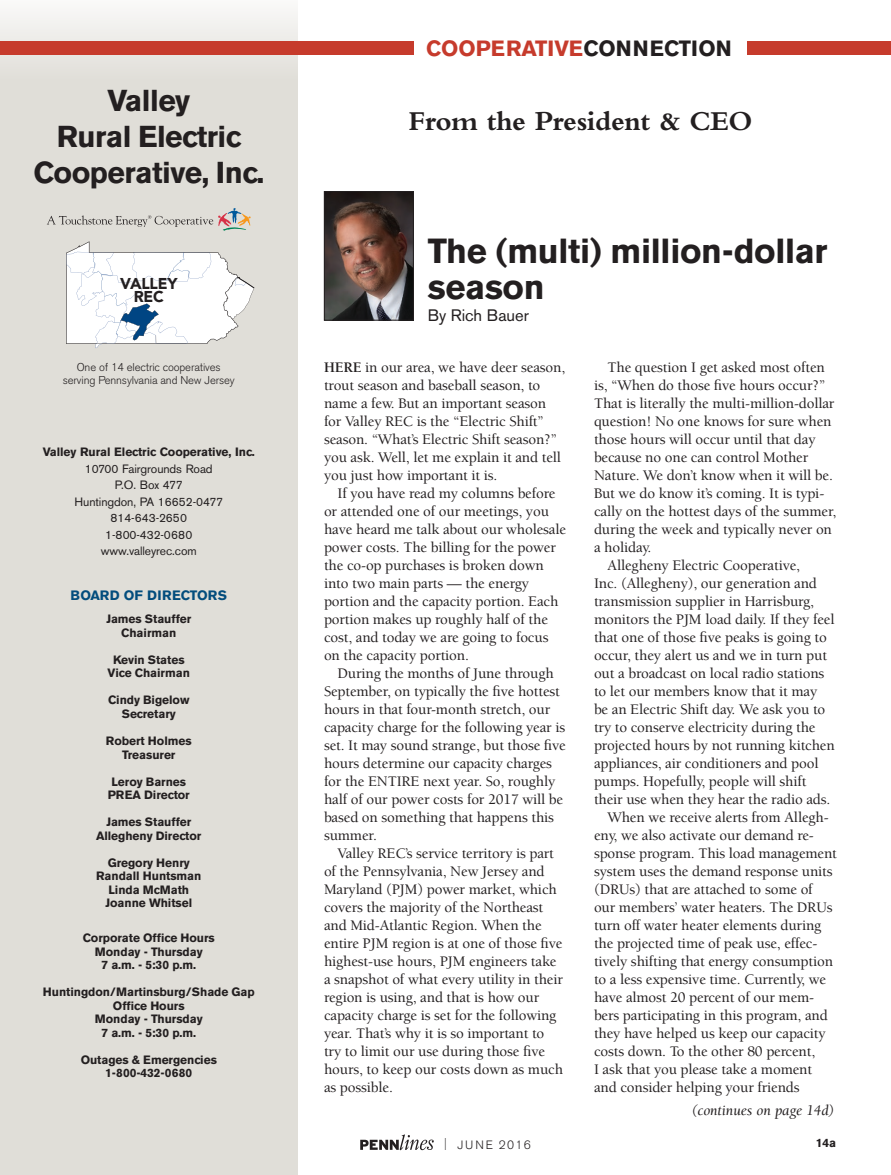
<style>
.page{position:relative;width:891px;height:1175px;background:#fff}
.page>*{position:absolute;margin:0;border:0;box-sizing:border-box;transform-origin:0 0}
.General_Manager_Stor{font:700 34.5px/36px "Akzidenz Grotesk BE";letter-spacing:-.01em;color:#231f20}
.Sidebar-Header{font:700 30px/36px "Akzidenz Grotesk BE";letter-spacing:-.02em;color:#231f20;text-align:center}
.From_the_General_Man{font:700 28.5px "Bembo";letter-spacing:-.01em;color:#231f20}
.Coop_Header{font:700 21.9px "Akzidenz Grotesk BE";color:#c63b2c}
.Author_byline-no_Dec{font:16.5px "Akzidenz Grotesk BE";color:#231f20}
.t1{font:900 15.6px/12.8px "Avenir LT Std";letter-spacing:-.01em;color:#231f20;text-align:center}
.Body_Copy{font:500 15px/18px "Berkeley Std";letter-spacing:-.01em;color:#231f20}
.Body_Copy_First_Para{font:500 15px/18px "Berkeley Std";letter-spacing:-.01em;color:#231f20}
.General_Manager-Cont{font:italic 15px "Berkeley Std";letter-spacing:-.01em;color:#231f20}
.Sidebar_Board_of_Dir{font:700 13.5px "Akzidenz Grotesk BE";letter-spacing:.015em;color:#034d7d}
.Sidebar-Body_Copy{font:700 12px/13.5px "Akzidenz Grotesk BE";letter-spacing:-.005em;color:#231f20;text-align:center}
.Sidebar_Contact_Info{font:12px/16.5px "Akzidenz Grotesk BE";letter-spacing:-.01em;color:#231f20;text-align:center}
.Sidebar-Body_Copy-2{font:700 12px "Akzidenz Grotesk BE";letter-spacing:.015em;color:#231f20}
.t2{font:300 12px "Akzidenz Grotesk BE";letter-spacing:.13em;color:#231f20}
.Sidebar-Map_text{font:300 11.25px/13.5px "Akzidenz Grotesk BE";letter-spacing:-.01em;color:#231f20;text-align:center}
.s1{font-weight:700}
.s2{color:#231f20}
.s3{font-stretch:condensed}
</style>
<div class="page">
<svg style="left:360px;top:1134px;width:74px;height:16px"></svg>
<div style="left:0;top:0;width:298px;height:1174px;background:#e0ded8"></div>
<img style="left:326px;top:193px;width:86px;height:125px">
<div style="left:324px;top:191px;width:90px;height:129px;border:1px solid #231f20"></div>
<svg style="left:47px;top:208px;width:204px;height:23px"></svg>
<div style="left:747px;top:41px;width:144px;height:13px;background:#c63b2c"></div>
<div style="left:1px;top:41px;width:413px;height:13px;background:#c63b2c"></div>
<svg style="left:66px;top:241px;width:188px;height:107px"></svg>
<p class="Sidebar-Header" style="left:33px;top:82px;width:232px">Valley<br>Rural Electric<br>Cooperative, Inc.</p>
<p class="t1" style="left:120px;top:277px;width:59px">VALLEY<br>REC</p>
<p class="Sidebar-Map_text" style="left:63px;top:360px;width:174px">One of 14 electric cooperatives serving Pennsylvania and New Jersey</p>
<p class="Sidebar_Contact_Info" style="left:43px;top:443px;width:214px"><span class="s1">Valley Rural Electric Cooperative, Inc.<br></span>10700 Fairgrounds Road<br>P.O. Box 477<br>Huntingdon, PA 16652-0477<br>814-643-2650<br>1-800-432-0680<br>www.valleyrec.com</p>
<p class="Sidebar_Board_of_Dir" style="left:71px;top:587px;width:158px">BOARD OF DIRECTORS</p>
<p class="Sidebar-Body_Copy" style="left:106px;top:612px;width:86px">James Stauffer</p>
<p class="Sidebar-Body_Copy" style="left:121px;top:626px;width:57px">Chairman</p>
<p class="Sidebar-Body_Copy" style="left:113px;top:653px;width:73px">Kevin States</p>
<p class="Sidebar-Body_Copy" style="left:108px;top:666px;width:84px">Vice Chairman</p>
<p class="Sidebar-Body_Copy" style="left:108px;top:693px;width:83px">Cindy Bigelow</p>
<p class="Sidebar-Body_Copy" style="left:122px;top:707px;width:56px">Secretary</p>
<p class="Sidebar-Body_Copy" style="left:106px;top:734px;width:87px">Robert Holmes</p>
<p class="Sidebar-Body_Copy" style="left:122px;top:747px;width:55px">Treasurer</p>
<p class="Sidebar-Body_Copy" style="left:112px;top:774px;width:76px">Leroy Barnes</p>
<p class="Sidebar-Body_Copy" style="left:108px;top:788px;width:84px">PREA Director</p>
<p class="Sidebar-Body_Copy" style="left:106px;top:815px;width:86px">James Stauffer</p>
<p class="Sidebar-Body_Copy" style="left:96px;top:828px;width:107px">Allegheny Director</p>
<p class="Sidebar-Body_Copy" style="left:108px;top:855px;width:84px">Gregory Henry</p>
<p class="Sidebar-Body_Copy" style="left:96px;top:869px;width:107px">Randall Huntsman</p>
<p class="Sidebar-Body_Copy" style="left:109px;top:882px;width:82px">Linda McMath</p>
<p class="Sidebar-Body_Copy" style="left:105px;top:896px;width:88px">Joanne Whitsel</p>
<p class="Sidebar-Body_Copy" style="left:83px;top:931px;width:134px">Corporate Office Hours</p>
<p class="Sidebar-Body_Copy" style="left:95px;top:944px;width:109px">Monday - Thursday</p>
<p class="Sidebar-Body_Copy" style="left:101px;top:958px;width:96px">7 a.m. - 5:30 p.m.</p>
<p class="Sidebar-Body_Copy" style="left:43px;top:985px;width:213px">Huntingdon/Martinsburg/Shade Gap<br>Office Hours</p>
<p class="Sidebar-Body_Copy" style="left:95px;top:1012px;width:109px">Monday - Thursday</p>
<p class="Sidebar-Body_Copy" style="left:101px;top:1025px;width:96px">7 a.m. - 5:30 p.m.</p>
<p class="Sidebar-Body_Copy" style="left:81px;top:1052px;width:138px">Outages &amp; Emergencies</p>
<p class="Sidebar-Body_Copy-2" style="left:105px;top:1066px;width:89px">1-800-432-0680</p>
<p class="Coop_Header" style="left:426px;top:35px;width:307px">COOPERATIVE<span class="s2">CONNECTION</span></p>
<p class="From_the_General_Man" style="left:408px;top:105px;width:346px">From the President &amp; CEO</p>
<p class="General_Manager_Stor" style="left:428px;top:234px;width:401px">The (multi) million-dollar season</p>
<p class="Author_byline-no_Dec" style="left:428px;top:305px;width:103px">By Rich Bauer</p>
<p class="Body_Copy_First_Para" style="left:324px;top:359px;width:243px"><span class="s1">HERE</span> in our area, we have deer season, trout season and baseball season, to name a few. But an important season for Valley REC is the “Electric Shift” season. “What’s Electric Shift season?” you ask. Well, let me explain it and tell you just how important it is.</p>
<p class="Body_Copy" style="left:324px;top:485px;width:244px;text-indent:14px">If you have read my columns before or attended one of our meetings, you have heard me talk about our wholesale power costs. The billing for the power the co-op purchases is broken down into two main parts — the energy portion and the capacity portion. Each portion makes up roughly half of the cost, and today we are going to focus on the capacity portion.</p>
<p class="Body_Copy" style="left:324px;top:665px;width:243px;text-indent:14px">During the months of June through September, on typically the five hottest hours in that four-month stretch, our capacity charge for the following year is set. It may sound strange, but those five hours determine our capacity charges for the ENTIRE next year. So, roughly half of our power costs for 2017 will be based on something that happens this summer.</p>
<p class="Body_Copy" style="left:324px;top:845px;width:241px;text-indent:14px">Valley REC’s service territory is part of the Pennsylvania, New Jersey and Maryland (PJM) power market, which covers the majority of the Northeast and Mid-Atlantic Region. When the entire PJM region is at one of those five highest-use hours, PJM engineers take a snapshot of what every utility in their region is using, and that is how our capacity charge is set for the following year. That’s why it is so important to try to limit our use during those five hours, to keep our costs down as much as possible.</p>
<p class="t2" style="left:444px;top:1137px;width:88px"><span class="s3">|</span> JUNE 2016</p>
<p class="Body_Copy" style="left:594px;top:359px;width:244px;text-indent:14px">The question I get asked most often is, “When do those five hours occur?” That is literally the multi-million-dollar question! No one knows for sure when those hours will occur until that day because no one can control Mother Nature. We don’t know when it will be.<br>But we do know it’s coming. It is typi&shy;cally on the hottest days of the summer, during the week and typically never on a holiday.</p>
<p class="Body_Copy" style="left:594px;top:557px;width:242px;text-indent:14px">Allegheny Electric Cooperative,<br>Inc. (Allegheny), our generation and transmission supplier in Harrisburg, monitors the PJM load daily. If they feel that one of those five peaks is going to occur, they alert us and we in turn put out a broadcast on local radio stations to let our members know that it may be an Electric Shift day. We ask you to try to conserve electricity during the projected hours by not running kitchen appliances, air conditioners and pool pumps. Hopefully, people will shift their use when they hear the radio ads.</p>
<p class="Body_Copy" style="left:594px;top:809px;width:245px;text-indent:14px">When we receive alerts from Allegh&shy;eny, we also activate our demand re&shy;sponse program. This load management system uses the demand response units (DRUs) that are attached to some of our members’ water heaters. The DRUs turn off water heater elements during the projected time of peak use, effec&shy;tively shifting that energy consumption to a less expensive time. Currently, we have almost 20 percent of our mem&shy;bers participating in this program, and they have helped us keep our capacity costs down. To the other 80 percent,<br>I ask that you please take a moment and consider helping your friends</p>
<p class="General_Manager-Cont" style="left:692px;top:1102px;width:144px">(continues on page 14d)</p>
<p class="Sidebar-Body_Copy" style="left:816px;top:1135px;width:22px">14a</p>
</div>
